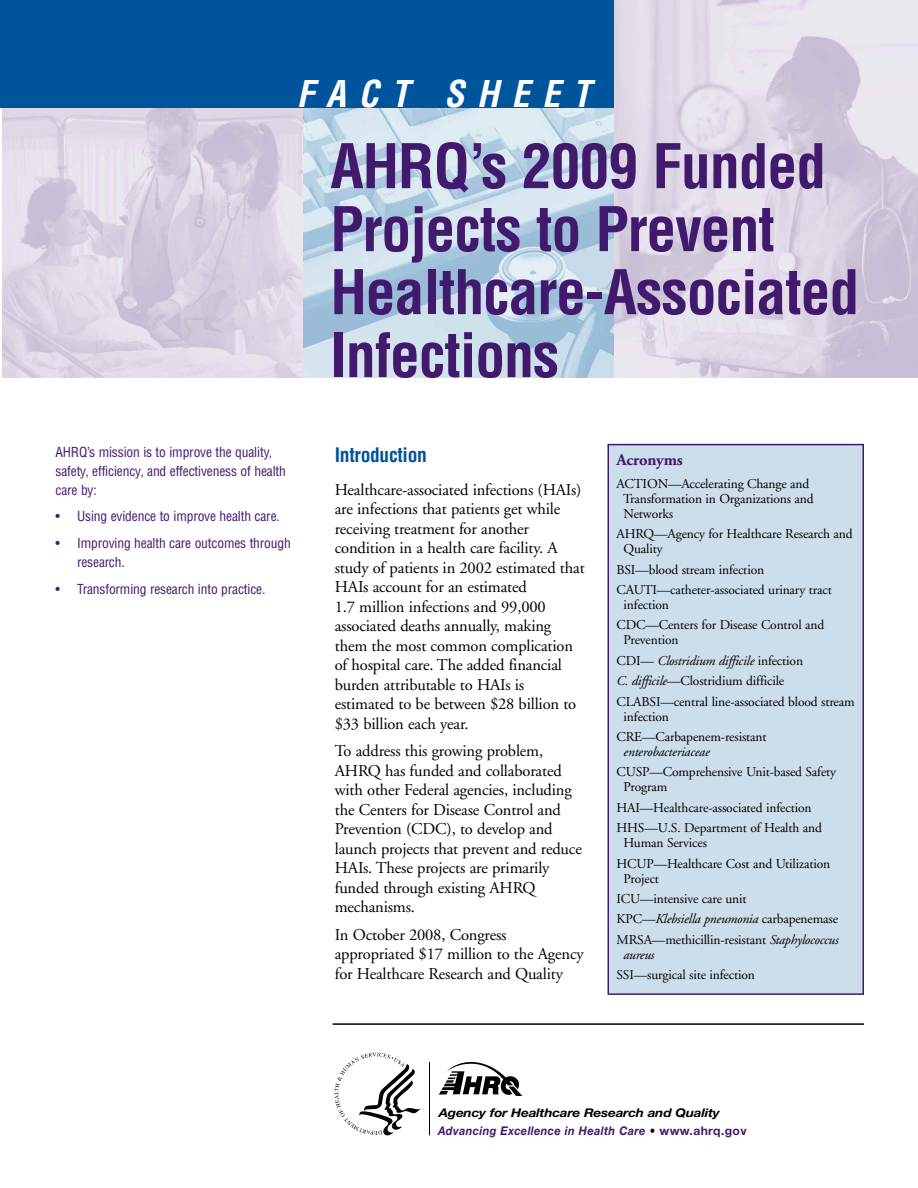
<style>
.page{position:relative;width:918px;height:1188px;background:#fff}
.page>*{position:absolute;margin:0;border:0;box-sizing:border-box;transform-origin:0 0}
.t1{font:700 condensed 60px/63px "Helvetica";letter-spacing:-.02em;color:#41196d}
.t2{font:italic 700 condensed 36px "Helvetica";letter-spacing:.35em;color:#fff}
.t3{font:700 condensed 19.5px "Helvetica";letter-spacing:-.015em;color:#00549c}
.t4{font:16.5px/19.5px "Adobe Garamond";letter-spacing:-.01em;color:#000}
.t5{font:700 16.5px "Adobe Garamond";letter-spacing:-.01em;color:#41196d}
.t6{font:13.5px/20.4px "Adobe Garamond";letter-spacing:-.01em;color:#000}
.t7{font:condensed 13.5px/18.8px "Helvetica";letter-spacing:-.01em;color:#41196d}
.t8{font:italic 13.5px "Adobe Garamond";letter-spacing:-.015em;color:#000}
.t9{font:italic 700 12px "Helvetica Neue";letter-spacing:.035em;color:#41196d;scale:.92 1}
.t10{font:italic 700 12px "Helvetica Neue";letter-spacing:-.015em;color:#000;scale:1.14 1}
.s1{font-style:italic}
.s2{color:#000}
.s3{font-style:normal}
</style>
<div class="page">
<img style="left:2px;top:108px;width:302px;height:270px">
<img style="left:304px;top:1px;width:310px;height:377px">
<img style="left:614px;top:0;width:304px;height:378px">
<div style="left:0;top:0;width:613px;height:108px;background:#00549c"></div>
<img style="left:334px;top:1052px;width:87px;height:84px">
<img style="left:439px;top:1062px;width:84px;height:34px">
<hr style="left:429px;top:1062px;width:1px;height:73px;background:#000">
<hr style="left:333px;top:1023px;width:531px;height:2px;background:#000">
<div style="left:609px;top:445px;width:254px;height:548px;background:#ccddeb"></div>
<div style="left:608px;top:444px;width:256px;height:551px;border:2px solid #41196d"></div>
<h2 class="t2" style="left:297px;top:73px;width:296px">FACT SHEET</h2>
<h1 class="t1" style="left:330px;top:136px;width:531px">AHRQ’s 2009 Funded<br>Projects to Prevent<br>Healthcare-Associated<br>Infections</h1>
<p class="t7" style="left:55px;top:443px;width:232px">AHRQ’s mission is to improve the quality, safety, efficiency, and effectiveness of health care by:</p>
<p class="t7" style="left:56px;top:507px;width:226px">• Using evidence to improve health care.</p>
<p class="t7" style="left:77px;top:534px;width:215px;text-indent:-22px">• Improving health care outcomes through research.</p>
<p class="t7" style="left:56px;top:580px;width:211px">• Transforming research into practice.</p>
<p class="t3" style="left:335px;top:443px;width:94px">Introduction</p>
<p class="t4" style="left:335px;top:481px;width:251px">Healthcare-associated infections (HAIs) are infections that patients get while receiving treatment for another condition in a health care facility. A study of patients in 2002 estimated that HAIs account for an estimated<br>1.7 million infections and 99,000 associated deaths annually, making them the most common complication of hospital care. The added financial burden attributable to HAIs is estimated to be between $28 billion to $33 billion each year.</p>
<p class="t4" style="left:335px;top:743px;width:249px">To address this growing problem,<br>AHRQ has funded and collaborated with other Federal agencies, including the Centers for Disease Control and<br>Prevention (CDC), to develop and launch projects that prevent and reduce<br>HAIs. These projects are primarily funded through existing AHRQ mechanisms.</p>
<p class="t4" style="left:335px;top:926px;width:250px">In October 2008, Congress appropriated $17 million to the Agency for Healthcare Research and Quality</p>
<p class="t5" style="left:616px;top:453px;width:68px">Acronyms</p>
<p class="t6" style="left:623px;top:477px;width:192px;line-height:15px;text-indent:-7px">ACTION—Accelerating Change and<br>Transformation in Organizations and<br>Networks</p>
<p class="t6" style="left:624px;top:528px;width:231px;line-height:15px;text-indent:-7px">AHRQ—Agency for Healthcare Research and<br>Quality</p>
<p class="t6" style="left:616px;top:560px;width:217px">BSI—blood stream infection<br>CAUTI—catheter-associated urinary tract</p>
<p class="t6" style="left:616px;top:596px;width:209px;text-indent:7px">infection<br>CDC—Centers for Disease Control and</p>
<p class="t6" style="left:617px;top:631px;width:240px;text-indent:7px">Prevention<br>CDI— <span class="s1">Clostridium difficile</span> infection<br><span class="s1">C. difficile</span>—Clostridium difficile CLABSI—central line-associated blood stream</p>
<p class="t6" style="left:617px;top:707px;width:152px;text-indent:7px">infection<br>CRE—Carbapenem-resistant</p>
<p class="t8" style="left:624px;top:746px;width:88px">enterobacteriaceae</p>
<p class="t6" style="left:624px;top:766px;width:214px;line-height:15px;text-indent:-7px">CUSP—Comprehensive Unit-based Safety<br>Program</p>
<p class="t6" style="left:617px;top:799px;width:207px">HAI—Healthcare-associated infection<br>HHS—U.S. Department of Health and</p>
<p class="t6" style="left:617px;top:834px;width:215px;text-indent:7px">Human Services<br>HCUP—Healthcare Cost and Utilization</p>
<p class="t6" style="left:617px;top:869px;width:224px;text-indent:7px">Project<br>ICU—intensive care unit<br>KPC—<span class="s1">Klebsiella pneumonia</span> carbapenemase<br>MRSA—methicillin-resistant <span class="s1">Staphylococcus</span></p>
<p class="t8" style="left:624px;top:949px;width:32px">aureus</p>
<p class="t6" style="left:617px;top:966px;width:140px">SSI—surgical site infection</p>
<p class="t10" style="left:439px;top:1109px;width:248px">Agency for Healthcare Research and Quality</p>
<p class="t9" style="left:438px;top:1126px;width:337px">Advancing Excellence in Health Care <span class="s2">•</span> <span class="s3">www.ahrq.gov</span></p>
</div>
